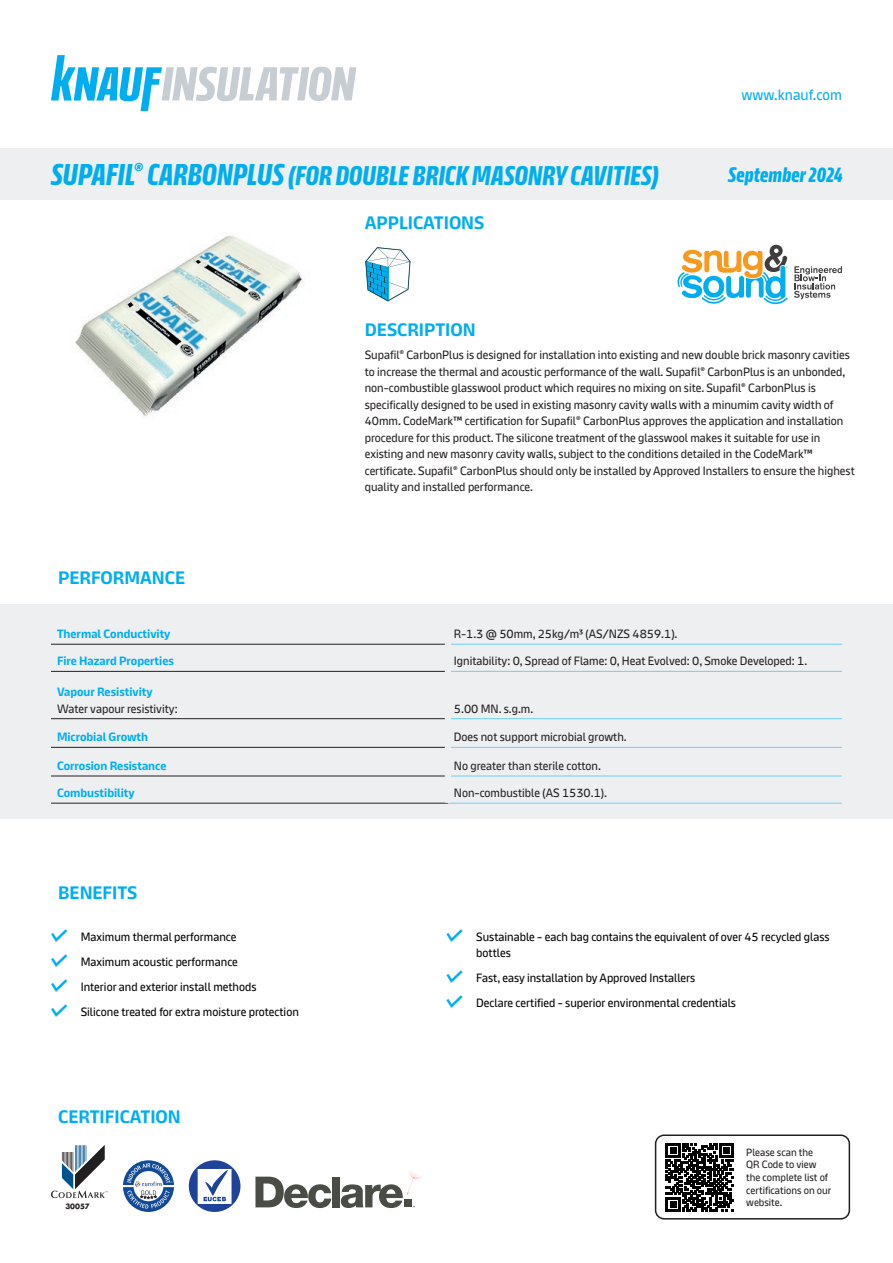
<style>
.page{position:relative;width:893px;height:1263px;background:#fff}
.page>*{position:absolute;margin:0;border:0;box-sizing:border-box;transform-origin:0 0}
.t1{font:700 27px "Knauf Head";letter-spacing:.01em;color:#00aeef}
.t2{font:700 21px "Knauf Head";letter-spacing:.01em;color:#00aeef}
.t3{font:700 18px "Knauf";color:#00aeef}
.t4{font:15px "Knauf";color:#00aeef}
.t5{font:12px/16.5px "Knauf";color:#231f20}
.t6{font:12px/16.5px "Knauf";color:#000}
.t7{font:700 12px "Knauf";color:#00aeef}
.t8{font:10.5px/12.6px "Knauf";color:#231f20}
.t9{font:700 7.05px "Futura Std";color:#231f20}
.s1{font-size:30px}
.s2{font-family:"Anonymous Pro";font-weight:700;font-size:30px;color:#00aeef}
</style>
<div class="page">
<img style="left:75px;top:235px;width:228px;height:182px">
<div style="left:0;top:591px;width:893px;height:228px;background:#eeeff1"></div>
<div style="left:0;top:149px;width:893px;height:51px;background:#eeeff1"></div>
<div style="left:0;top:552px;width:893px;height:51px;background:#fff"></div>
<hr style="left:51px;top:644px;width:394px;height:1px;background:#231f20">
<hr style="left:51px;top:671px;width:394px;height:1px;background:#231f20">
<hr style="left:51px;top:718px;width:394px;height:1px;background:#231f20">
<hr style="left:51px;top:747px;width:394px;height:1px;background:#231f20">
<hr style="left:51px;top:776px;width:394px;height:1px;background:#231f20">
<hr style="left:51px;top:803px;width:397px;height:1px;background:#231f20">
<hr style="left:451px;top:644px;width:391px;height:1px;background:#6bcff6">
<hr style="left:451px;top:671px;width:391px;height:1px;background:#6bcff6">
<hr style="left:451px;top:718px;width:391px;height:1px;background:#6bcff6">
<hr style="left:451px;top:747px;width:391px;height:1px;background:#6bcff6">
<hr style="left:451px;top:776px;width:391px;height:1px;background:#6bcff6">
<hr style="left:448px;top:803px;width:394px;height:1px;background:#6bcff6">
<svg style="left:677px;top:245px;width:111px;height:59px"></svg>
<svg style="left:794px;top:266px;width:48px;height:33px"></svg>
<svg style="left:51px;top:1145px;width:57px;height:53px"></svg>
<div style="left:332px;top:1176px;width:8px;height:31px;background:#4a4d46"></div>
<svg style="left:255px;top:1176px;width:76px;height:32px"></svg>
<svg style="left:341px;top:1171px;width:81px;height:37px"></svg>
<svg style="left:123px;top:1160px;width:51px;height:52px"></svg>
<svg style="left:189px;top:1160px;width:51px;height:52px"></svg>
<svg style="left:365px;top:247px;width:45px;height:54px"></svg>
<hr style="left:388px;top:267px;width:1px;height:33px;background:#1c4a58">
<svg style="left:51px;top:55px;width:305px;height:56px"></svg>
<div style="left:655px;top:1134px;width:195px;height:85px;border:2px solid #231f20;border-radius:9px"></div>
<svg style="left:666px;top:1143px;width:68px;height:68px"></svg>
<h1 class="t1" style="left:51px;top:161px;width:609px"><span class="s1">SUPAFIL</span><sup>®</sup> <span class="s1">CARBONPLUS</span> (FOR DOUBLE BRICK MASONRY CAVITIES)</h1>
<h3 class="t3" style="left:365px;top:213px;width:121px">APPLICATIONS</h3>
<h3 class="t3" style="left:365px;top:320px;width:112px">DESCRIPTION</h3>
<p class="t4" style="left:741px;top:86px;width:102px">www.knauf.com</p>
<h2 class="t2" style="left:728px;top:163px;width:116px">September 2024</h2>
<h3 class="t3" style="left:58px;top:568px;width:128px">PERFORMANCE</h3>
<p class="t5" style="left:365px;top:347px;width:492px">Supafil<sup>®</sup> CarbonPlus is designed for installation into existing and new double brick masonry cavities to increase the thermal and acoustic performance of the wall. Supafil<sup>®</sup> CarbonPlus is an unbonded, non-combustible glasswool product which requires no mixing on site. Supafil<sup>®</sup> CarbonPlus is specifically designed to be used in existing masonry cavity walls with a minumim cavity width of 40mm. CodeMark™ certification for Supafil<sup>®</sup> CarbonPlus approves the application and installation procedure for this product. The silicone treatment of the glasswool makes it suitable for use in existing and new masonry cavity walls, subject to the conditions detailed in the CodeMark™ certificate. Supafil<sup>®</sup> CarbonPlus should only be installed by Approved Installers to ensure the highest quality and installed performance.</p>
<p class="t7" style="left:57px;top:627px;width:115px">Thermal Conductivity</p>
<p class="t5" style="left:454px;top:626px;width:225px">R-1.3 @ 50mm, 25kg/m³ (AS/NZS 4859.1).</p>
<p class="t7" style="left:57px;top:654px;width:118px">Fire Hazard Properties</p>
<p class="t5" style="left:454px;top:653px;width:355px">Ignitability: 0, Spread of Flame: 0, Heat Evolved: 0, Smoke Developed: 1.</p>
<p class="t7" style="left:57px;top:685px;width:97px">Vapour Resistivity</p>
<p class="t5" style="left:57px;top:700px;width:122px">Water vapour resistivity:</p>
<p class="t5" style="left:454px;top:700px;width:81px">5.00 MN. s.g.m.</p>
<p class="t7" style="left:57px;top:730px;width:93px">Microbial Growth</p>
<p class="t5" style="left:454px;top:729px;width:174px">Does not support microbial growth.</p>
<p class="t7" style="left:57px;top:759px;width:111px">Corrosion Resistance</p>
<p class="t5" style="left:454px;top:757px;width:149px">No greater than sterile cotton.</p>
<p class="t7" style="left:57px;top:786px;width:79px">Combustibility</p>
<p class="t5" style="left:454px;top:784px;width:155px">Non-combustible (AS 1530.1).</p>
<h3 class="t3" style="left:58px;top:883px;width:81px">BENEFITS</h3>
<p class="t6" style="left:51px;top:928px;width:187px"><span class="s2">✓</span> Maximum thermal performance</p>
<p class="t6" style="left:51px;top:953px;width:188px"><span class="s2">✓</span> Maximum acoustic performance</p>
<p class="t6" style="left:51px;top:978px;width:207px"><span class="s2">✓</span> Interior and exterior install methods</p>
<p class="t6" style="left:51px;top:1003px;width:249px"><span class="s2">✓</span> Silicone treated for extra moisture protection</p>
<h3 class="t3" style="left:58px;top:1106px;width:124px">CERTIFICATION</h3>
<p class="t9" style="left:65px;top:1201px;width:26px">30057</p>
<p class="t6" style="left:476px;top:928px;width:355px;text-indent:-30px"><span class="s2">✓</span> Sustainable - each bag contains the equivalent of over 45 recycled glass bottles</p>
<p class="t6" style="left:446px;top:970px;width:250px"><span class="s2">✓</span> Fast, easy installation by Approved Installers</p>
<p class="t6" style="left:446px;top:995px;width:291px"><span class="s2">✓</span> Declare certified - superior environmental credentials</p>
<p class="t8" style="left:746px;top:1146px;width:87px">Please scan the<br>QR Code to view the complete list of certifications on our website.</p>
</div>
